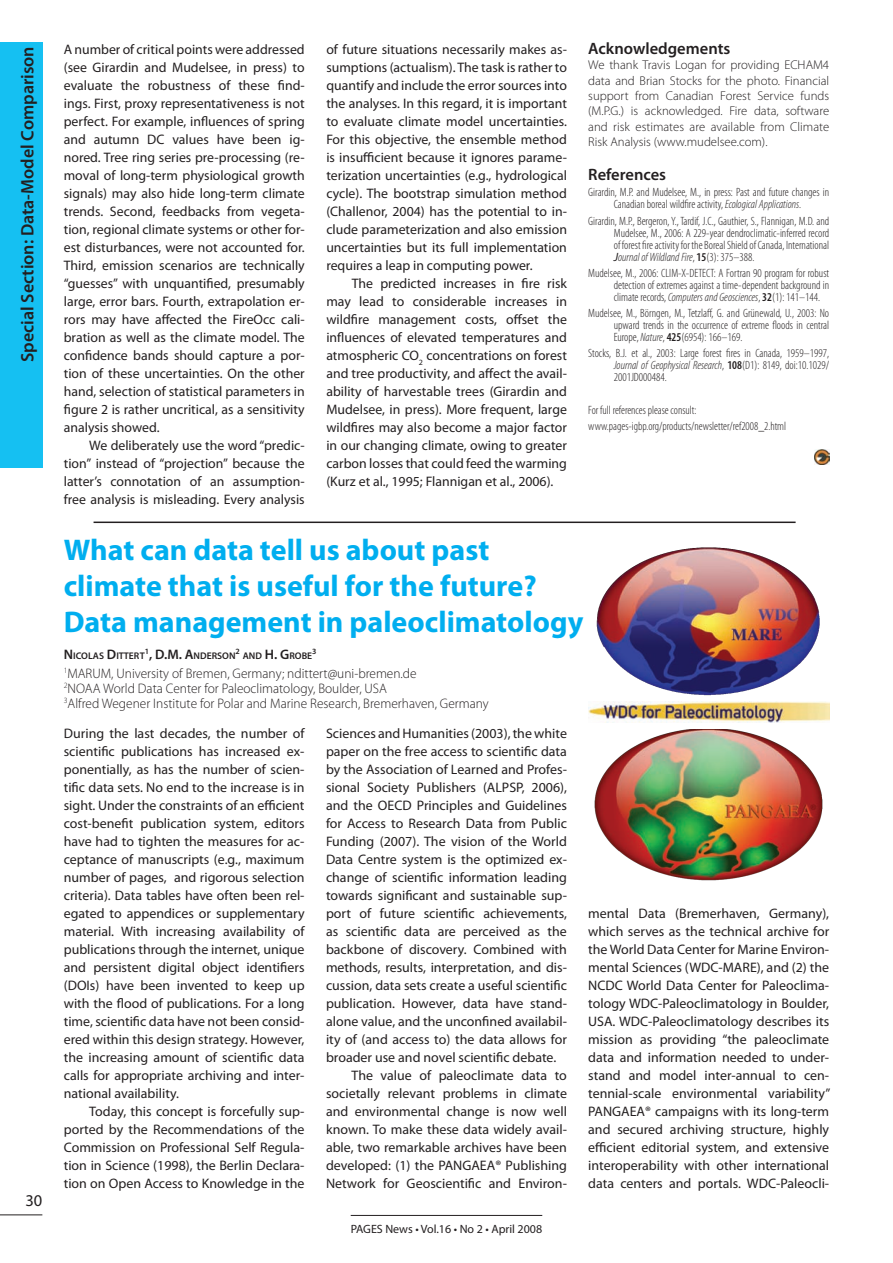
<style>
.page{position:relative;width:893px;height:1263px;background:#fff}
.page>*{position:absolute;margin:0;border:0;box-sizing:border-box;transform-origin:0 0}
.t1{font:700 30px/36px "Myriad Pro";color:#00aeef}
.t2{font:600 18px "Myriad Pro";color:#231f20}
.sub-title{font:600 16.5px "Myriad Pro";color:#231f20}
.t3{font:16.5px "Myriad Pro";color:#231f20}
.Text-box_-_indent{font:13.8px/18px "Myriad Pro";color:#231f20;text-align:justify}
.Text-box{font:13.8px/18px "Myriad Pro";color:#231f20;text-align:justify}
.Author_info{font:300 13.8px "Myriad Pro";color:#231f20}
.Notes{font:300 12.75px/15.3px "Myriad Pro";color:#231f20;text-align:justify}
.references{font:300 condensed 12px/12px "Myriad Pro";color:#231f20;text-align:justify}
.t4{font:12px "Myriad Pro";color:#231f20}
.Autoren{font:600 9.6px "Myriad Pro";color:#231f20}
.Autoren-2{font:600 8.1px "Myriad Pro";color:#231f20}
.s1{font-style:italic}
.s2{font-weight:400;font-style:italic;font-stretch:normal}
.s3{font-weight:600}
.s4{font-size:13.8px}
</style>
<div class="page">
<hr style="left:0;top:1214px;width:42px;height:1px;background:#231f20">
<hr style="left:351px;top:1215px;width:191px;height:1px;background:#231f20">
<div style="left:0;top:43px;width:42px;height:425px;background:#15c0f2"></div>
<img style="left:814px;top:450px;width:15px;height:15px">
<img style="left:594px;top:730px;width:229px;height:151px">
<img style="left:588px;top:547px;width:241px;height:175px">
<hr style="left:94px;top:521px;width:702px;height:2px;background:#231f20">
<h2 class="t2" style="left:16px;top:362px;width:317px;rotate:-90deg">Special Section: Data-Model Comparison</h2>
<p class="t3" style="left:25px;top:1190px;width:18px">30</p>
<p class="Text-box" style="left:64px;top:40px;width:242px">A number of critical points were addressed (see Girardin and Mudelsee, in press) to evaluate the robustness of these find&shy;ings. First, proxy representativeness is not perfect. For example, influences of spring and autumn DC values have been ig&shy;nored. Tree ring series pre-processing (re&shy;moval of long-term physiological growth signals) may also hide long-term climate trends. Second, feedbacks from vegeta&shy;tion, regional climate systems or other for&shy;est disturbances, were not accounted for.<br>Third, emission scenarios are technically “guesses” with unquantified, presumably large, error bars. Fourth, extrapolation er&shy;rors may have affected the FireOcc cali&shy;bration as well as the climate model. The confidence bands should capture a por&shy;tion of these uncertainties. On the other hand, selection of statistical parameters in figure 2 is rather uncritical, as a sensitivity analysis showed.</p>
<p class="Text-box_-_indent" style="left:64px;top:436px;width:242px;text-indent:26px">We deliberately use the word “predic&shy;tion” instead of “projection” because the latter’s connotation of an assumption&shy;free analysis is misleading. Every analysis</p>
<p class="Text-box_-_indent" style="left:326px;top:40px;width:242px">of future situations necessarily makes as&shy;sumptions (actualism). The task is rather to quantify and include the error sources into the analyses. In this regard, it is important to evaluate climate model uncertainties.<br>For this objective, the ensemble method is insufficient because it ignores parame&shy;terization uncertainties (e.g., hydrological cycle). The bootstrap simulation method (Challenor, 2004) has the potential to in&shy;clude parameterization and also emission uncertainties but its full implementation requires a leap in computing power.</p>
<p class="Text-box_-_indent" style="left:326px;top:274px;width:242px;text-indent:26px">The predicted increases in fire risk may lead to considerable increases in wildfire management costs, offset the influences of elevated temperatures and atmospheric CO<sub>2</sub> concentrations on forest and tree productivity, and affect the avail&shy;ability of harvestable trees (Girardin and Mudelsee, in press). More frequent, large wildfires may also become a major factor in our changing climate, owing to greater carbon losses that could feed the warming (Kurz et al., 1995; Flannigan et al., 2006).</p>
<p class="sub-title" style="left:588px;top:38px;width:144px">Acknowledgements</p>
<p class="Notes" style="left:588px;top:58px;width:242px">We thank Travis Logan for providing ECHAM4 data and Brian Stocks for the photo. Financial support from Canadian Forest Service funds (M.P.G.) is acknowledged. Fire data, software and risk estimates are available from Climate Risk Analysis (www.mudelsee.com).</p>
<p class="sub-title" style="left:588px;top:164px;width:79px">References</p>
<p class="references" style="left:588px;top:187px;width:242px;text-align:center">Girardin, M.P. and Mudelsee, M., in press: Past and future changes in<br>Canadian boreal wildfire activity, <span class="s1">Ecological Applications</span>.</p>
<p class="references" style="left:614px;top:215px;width:217px;text-indent:-26px">Girardin, M.P., Bergeron, Y., Tardif, J.C., Gauthier, S., Flannigan, M.D. and Mudelsee, M., 2006: A 229-year dendroclimatic-inferred record of forest fire activity for the Boreal Shield of Canada, International <span class="s2">J</span><span class="s1">ournal of Wildland Fire</span>, <span class="s3">15</span>(3): 375–388.</p>
<p class="references" style="left:614px;top:267px;width:217px;text-indent:-26px">Mudelsee, M., 2006: CLIM-X-DETECT: A Fortran 90 program for robust detection of extremes against a time-dependent background in climate records, <span class="s1">Computers and Geosciences</span>, <span class="s3">32</span>(1): 141–144.</p>
<p class="references" style="left:614px;top:307px;width:217px;text-indent:-26px">Mudelsee, M., Börngen, M., Tetzlaff, G. and Grünewald, U., 2003: No upward trends in the occurrence of extreme floods in central Europe, <span class="s1">Nature</span>, <span class="s3">425</span>(6954): 166–169.</p>
<p class="references" style="left:614px;top:348px;width:217px;text-indent:-26px">Stocks, B.J. et al., 2003: Large forest fires in Canada, 1959–1997, <span class="s1">Journal of Geophysical Research</span>, <span class="s3">108</span>(D1): 8149, doi:10.1029/ 2001JD000484.</p>
<p class="references" style="left:588px;top:404px;width:110px">For full references please consult:</p>
<p class="references" style="left:588px;top:420px;width:199px">www.pages-igbp.org/products/newsletter/ref2008_2.html</p>
<p class="t1" style="left:64px;top:531px;width:521px">What can data tell us about past climate that is useful for the future?<br>Data management in paleoclimatology</p>
<p class="Autoren" style="left:64px;top:649px;width:173px"><span class="s4">N</span> ICOLAS <span class="s4">D</span>ITTERT<sup>1</sup><span class="s4">, D.M. A</span>NDERSON</p>
<p class="Autoren-2" style="left:236px;top:646px;width:6px">2</p>
<p class="Autoren" style="left:243px;top:649px;width:71px">AND <span class="s4">H. G</span>ROBE</p>
<p class="Autoren-2" style="left:312px;top:646px;width:6px">3</p>
<p class="Author_info" style="left:64px;top:666px;width:354px"><sup>1</sup>MARUM, University of Bremen, Germany; ndittert@uni-bremen.de</p>
<p class="Author_info" style="left:64px;top:681px;width:325px"><sup>2</sup>NOAA World Data Center for Paleoclimatology, Boulder, USA</p>
<p class="Author_info" style="left:64px;top:696px;width:427px"><sup>3</sup>Alfred Wegener Institute for Polar and Marine Research, Bremerhaven, Germany</p>
<p class="Text-box" style="left:64px;top:724px;width:242px">During the last decades, the number of scientific publications has increased ex&shy;ponentially, as has the number of scien&shy;tific data sets. No end to the increase is in sight. Under the constraints of an efficient cost-benefit publication system, editors have had to tighten the measures for ac&shy;ceptance of manuscripts (e.g., maximum number of pages, and rigorous selection criteria). Data tables have often been rel&shy;egated to appendices or supplementary material. With increasing availability of publications through the internet, unique and persistent digital object identifiers (DOIs) have been invented to keep up with the flood of publications. For a long time, scientific data have not been consid&shy;ered within this design strategy. However, the increasing amount of scientific data calls for appropriate archiving and inter&shy;national availability.</p>
<p class="Text-box_-_indent" style="left:64px;top:1102px;width:242px;text-indent:26px">Today, this concept is forcefully sup&shy;ported by the Recommendations of the Commission on Professional Self Regula&shy;tion in Science (1998), the Berlin Declara&shy;tion on Open Access to Knowledge in the</p>
<p class="Text-box_-_indent" style="left:326px;top:724px;width:242px">Sciences and Humanities (2003), the white paper on the free access to scientific data by the Association of Learned and Profes&shy;sional Society Publishers (ALPSP, 2006), and the OECD Principles and Guidelines for Access to Research Data from Public Funding (2007). The vision of the World Data Centre system is the optimized ex&shy;change of scientific information leading towards significant and sustainable sup&shy;port of future scientific achievements, as scientific data are perceived as the backbone of discovery. Combined with methods, results, interpretation, and dis&shy;cussion, data sets create a useful scientific publication. However, data have stand&shy;alone value, and the unconfined availabil&shy;ity of (and access to) the data allows for broader use and novel scientific debate.</p>
<p class="Text-box_-_indent" style="left:326px;top:1066px;width:242px;text-indent:26px">The value of paleoclimate data to societally relevant problems in climate and environmental change is now well known. To make these data widely avail&shy;able, two remarkable archives have been developed: (1) the PANGAEA® Publishing Network for Geoscientific and Environ-</p>
<p class="Text-box_-_indent" style="left:588px;top:904px;width:244px">mental Data (Bremerhaven, Germany), which serves as the technical archive for the World Data Center for Marine Environ&shy;mental Sciences (WDC-MARE), and (2) the NCDC World Data Center for Paleoclima&shy;tology WDC-Paleoclimatology in Boulder, USA. WDC-Paleoclimatology describes its mission as providing “the paleoclimate data and information needed to under&shy;stand and model inter-annual to cen&shy;tennial-scale environmental variability” PANGAEA® campaigns with its long-term and secured archiving structure, highly efficient editorial system, and extensive interoperability with other international data centers and portals. WDC-Paleocli-</p>
<p class="t4" style="left:351px;top:1221px;width:193px">PAGES News • Vol.16 • No 2 • April 2008</p>
</div>
